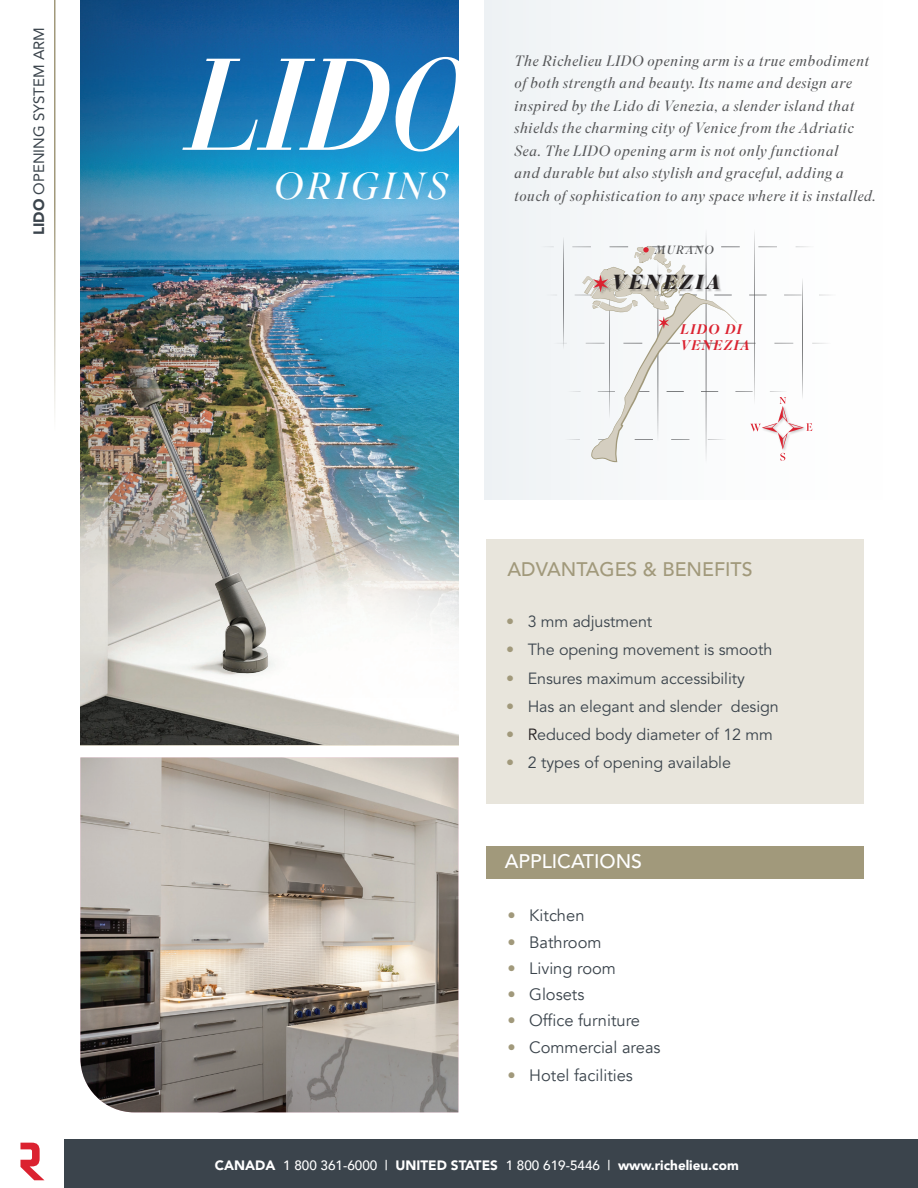
<style>
.page{position:relative;width:918px;height:1188px;background:#fff}
.page>*{position:absolute;margin:0;border:0;box-sizing:border-box;transform-origin:0 0}
.UNE-Advantages_Benefits{font:italic 300 37.65px "Superior Title";letter-spacing:.105em;color:#fff}
.Text_with_bullets{font:italic 700 20.4px "Superior Title";letter-spacing:.145em;color:#231f20}
.UNE-Advantages_Benefits-2{font:500 19.5px "Avenir LT Std";color:#a1997b}
.UNE-Advantages_Benefits-3{font:500 19.5px "Avenir LT Std";color:#fff}
.Text_with_bullets-2{font:16.5px "Avenir";color:#3b444c}
.Text_with_bullets-3{font:16.2px "Avenir LT Std";letter-spacing:-.005em;color:#3b444c}
.UNE-Advantages_Benefits-4{font:italic 300 15px/22.5px "Superior Title";letter-spacing:.04em;color:#57585a}
.t1{font:15px "Avenir";color:#3b444c}
.Text_with_bullets-4{font:italic 500 13.95px/15.9px "Superior Title";letter-spacing:.105em;color:#db2230}
.t2{font:900 13.5px "Avenir LT Std";color:#fff}
.Text_with_bullets-5{font:italic 12px "Superior Title";letter-spacing:.105em;color:#57585a}
.s1{font-family:"Avenir LT Std";font-weight:900}
.s2{color:#a1997b}
.s3{color:#231f20}
.s4{font-family:"Avenir";font-weight:500}
</style>
<div class="page">
<div style="left:485px;top:0;width:433px;height:500px;background:#fafbfc"></div>
<img style="left:80px;top:758px;width:378px;height:354px">
<img style="left:408px;top:0;width:50px;height:321px">
<img style="left:80px;top:0;width:328px;height:321px">
<img style="left:80px;top:321px;width:379px;height:424px">
<img style="left:354px;top:467px;width:104px;height:277px">
<img style="left:80px;top:351px;width:274px;height:395px">
<hr style="left:563px;top:236px;width:1px;height:115px;background:#57585a">
<hr style="left:706px;top:229px;width:1px;height:239px;background:#57585a">
<hr style="left:754px;top:229px;width:1px;height:178px;background:#57585a">
<svg style="left:541px;top:246px;width:285px;height:216px"></svg>
<hr style="left:54px;top:0;width:2px;height:432px;background:#a1997b">
<div style="left:65px;top:1139px;width:853px;height:49px;background:#3b444c"></div>
<svg style="left:20px;top:1143px;width:24px;height:37px"></svg>
<div style="left:486px;top:846px;width:378px;height:33px;background:#a1997b"></div>
<div style="left:486px;top:540px;width:378px;height:264px;background:#e8e5dc"></div>
<svg style="left:182px;top:57px;width:277px;height:94px"></svg>
<p class="t1" style="left:27px;top:235px;width:210px;rotate:-90deg"><span class="s1">LIDO</span> OPENING SYSTEM ARM</p>
<p class="UNE-Advantages_Benefits" style="left:274px;top:164px;width:175px">ORIGINS</p>
<p class="UNE-Advantages_Benefits-4" style="left:514px;top:51px;width:363px">The Richelieu LIDO opening arm is a true embodiment of both strength and beauty. Its name and design are inspired by the Lido di Venezia, a slender island that shields the charming city of Venice from the Adriatic Sea. The LIDO opening arm is not only functional<br>and durable but also stylish and graceful, adding a touch of sophistication to any space where it is installed.</p>
<p class="Text_with_bullets-5" style="left:654px;top:243px;width:61px">MURANO</p>
<p class="Text_with_bullets" style="left:611px;top:270px;width:110px">VENEZIA</p>
<p class="Text_with_bullets-4" style="left:680px;top:321px;width:71px">LIDO DI<br>VENEZIA</p>
<p class="UNE-Advantages_Benefits-2" style="left:508px;top:558px;width:247px">ADVANTAGES &amp; BENEFITS</p>
<p class="Text_with_bullets-3" style="left:506px;top:612px;width:148px"><span class="s2">•</span> 3 mm adjustment</p>
<p class="Text_with_bullets-3" style="left:506px;top:641px;width:268px"><span class="s2">•</span> The opening movement is smooth</p>
<p class="Text_with_bullets-3" style="left:506px;top:669px;width:240px"><span class="s2">•</span> Ensures maximum accessibility</p>
<p class="Text_with_bullets-3" style="left:506px;top:697px;width:274px"><span class="s2">•</span> Has an elegant and slender design</p>
<p class="Text_with_bullets-3" style="left:506px;top:725px;width:268px"><span class="s2">•</span> <span class="s3">R</span>educed body diameter of 12 mm</p>
<p class="Text_with_bullets-3" style="left:506px;top:753px;width:226px"><span class="s2">•</span> 2 types of opening available</p>
<p class="UNE-Advantages_Benefits-3" style="left:505px;top:850px;width:139px">APPLICATIONS</p>
<p class="Text_with_bullets-2" style="left:508px;top:906px;width:78px"><span class="s2">•</span> Kitchen</p>
<p class="Text_with_bullets-2" style="left:508px;top:932px;width:96px"><span class="s2">•</span> Bathroom</p>
<p class="Text_with_bullets-2" style="left:508px;top:958px;width:110px"><span class="s2">•</span> Living room</p>
<p class="Text_with_bullets-2" style="left:508px;top:985px;width:78px"><span class="s2">•</span> Glosets</p>
<p class="Text_with_bullets-2" style="left:508px;top:1011px;width:134px"><span class="s2">•</span> Office furniture</p>
<p class="Text_with_bullets-2" style="left:508px;top:1037px;width:155px"><span class="s2">•</span> Commercial areas</p>
<p class="Text_with_bullets-2" style="left:508px;top:1065px;width:127px"><span class="s2">•</span> Hotel facilities</p>
<p class="t2" style="left:215px;top:1158px;width:525px">CANADA <span class="s4">1 800 361-6000 |</span> UNITED STATES <span class="s4">1 800 619-5446 |</span> www.richelieu.com</p>
</div>
